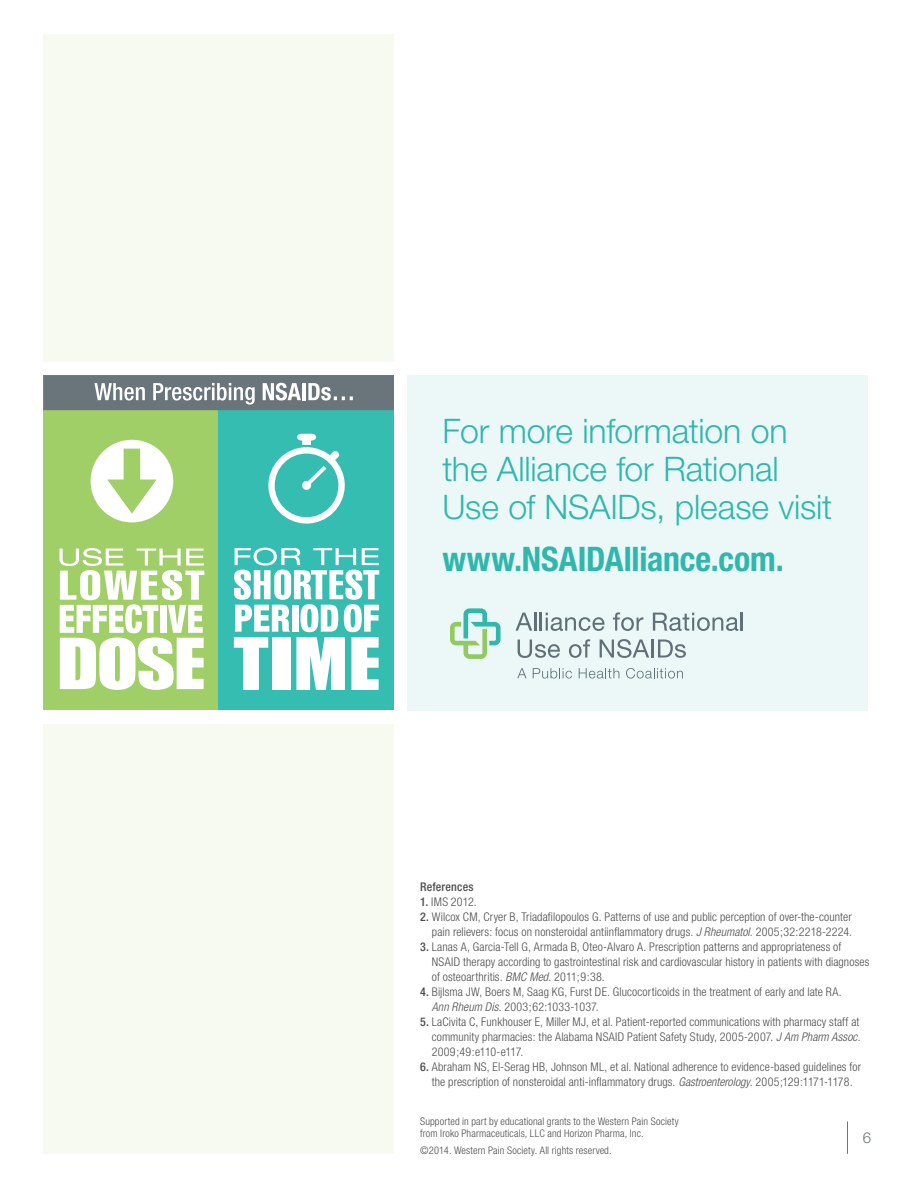
<style>
.page{position:relative;width:918px;height:1188px;background:#fff}
.page>*{position:absolute;margin:0;border:0;box-sizing:border-box;transform-origin:0 0}
.t1{font:300 33.9px/38.2px "Helvetica Neue";letter-spacing:-.005em;color:#35bdb2}
.t2{font:700 condensed 33.9px "Helvetica Neue";letter-spacing:-.005em;color:#35bdb2}
.t3{font:300 15px "Helvetica Neue";color:#6a737b}
.t4{font:300 condensed 12px/15px "Helvetica Neue";letter-spacing:.01em;color:#4d4d4f}
.t5{font:500 condensed 12px "Helvetica Neue";letter-spacing:.015em;color:#4d4d4f}
.t6{font:300 condensed 10.5px/12px "Helvetica Neue";letter-spacing:.015em;color:#4d4d4f}
.s1{font-weight:500}
.s2{font-style:italic}
</style>
<div class="page">
<div style="left:407px;top:375px;width:461px;height:336px;background:#ebf8f7"></div>
<div style="left:43px;top:375px;width:176px;height:335px;background:#a0cf67"></div>
<div style="left:219px;top:375px;width:175px;height:335px;background:#36bdb2"></div>
<svg style="left:91px;top:440px;width:82px;height:82px"></svg>
<svg style="left:59px;top:548px;width:145px;height:142px"></svg>
<svg style="left:268px;top:434px;width:77px;height:90px"></svg>
<div style="left:302px;top:481px;width:9px;height:9px;background:#fff;border-radius:50%"></div>
<svg style="left:234px;top:548px;width:145px;height:142px"></svg>
<svg style="left:43px;top:375px;width:351px;height:35px"></svg>
<svg style="left:516px;top:613px;width:89px;height:18px"></svg>
<svg style="left:613px;top:612px;width:30px;height:19px"></svg>
<svg style="left:653px;top:613px;width:90px;height:18px"></svg>
<svg style="left:518px;top:640px;width:42px;height:18px"></svg>
<svg style="left:569px;top:639px;width:21px;height:19px"></svg>
<svg style="left:600px;top:639px;width:49px;height:19px"></svg>
<hr style="left:651px;top:640px;width:3px;height:18px;background:#6a747b">
<svg style="left:658px;top:640px;width:28px;height:18px"></svg>
<svg style="left:450px;top:608px;width:51px;height:51px"></svg>
<svg style="left:517px;top:668px;width:10px;height:10px"></svg>
<svg style="left:533px;top:668px;width:39px;height:11px"></svg>
<svg style="left:579px;top:668px;width:40px;height:11px"></svg>
<svg style="left:626px;top:668px;width:57px;height:11px"></svg>
<div style="left:43px;top:34px;width:351px;height:328px;background:#f6faf0"></div>
<div style="left:43px;top:724px;width:351px;height:430px;background:#f6faf0"></div>
<hr style="left:847px;top:1121px;width:1px;height:33px;background:#6a737b">
<h1 class="t1" style="left:442px;top:411px;width:391px">For more information on the Alliance for Rational<br>Use of NSAIDs, please visit</h1>
<h1 class="t2" style="left:442px;top:538px;width:343px">www.NSAIDAlliance.com.</h1>
<p class="t5" style="left:420px;top:880px;width:55px">References</p>
<p class="t4" style="left:420px;top:894px;width:58px"><span class="s1">1.</span> IMS 2012.</p>
<p class="t4" style="left:420px;top:909px;width:433px;text-align:right"><span class="s1">2.</span> Wilcox CM, Cryer B, Triadafilopoulos G. Patterns of use and public perception of over-the-counter pain relievers: focus on nonsteroidal antiinflammatory drugs. <span class="s2">J Rheumatol</span>. 2005;32:2218-2224.</p>
<p class="t4" style="left:432px;top:939px;width:439px;text-indent:-12px"><span class="s1">3.</span> Lanas A, Garcia-Tell G, Armada B, Oteo-Alvaro A. Prescription patterns and appropriateness of<br>NSAID therapy according to gastrointestinal risk and cardiovascular history in patients with diagnoses of osteoarthritis. <span class="s2">BMC Med</span>. 2011;9:38.</p>
<p class="t4" style="left:432px;top:984px;width:412px;text-indent:-12px"><span class="s1">4.</span> Bijlsma JW, Boers M, Saag KG, Furst DE. Glucocorticoids in the treatment of early and late RA.<br><span class="s2">Ann Rheum Dis</span>. 2003;62:1033-1037.</p>
<p class="t4" style="left:432px;top:1014px;width:430px;text-align:justify;text-indent:-12px"><span class="s1">5.</span> LaCivita C, Funkhouser E, Miller MJ, et al. Patient-reported communications with pharmacy staff at community pharmacies: the Alabama NSAID Patient Safety Study, 2005-2007. <span class="s2">J Am Pharm Assoc</span>.<br>2009;49:e110-e117.</p>
<p class="t4" style="left:420px;top:1059px;width:442px;text-align:center"><span class="s1">6.</span> Abraham NS, El-Serag HB, Johnson ML, et al. National adherence to evidence-based guidelines for the prescription of nonsteroidal anti-inflammatory drugs. <span class="s2">Gastroenterology</span>. 2005;129:1171-1178.</p>
<p class="t6" style="left:420px;top:1115px;width:260px">Supported in part by educational grants to the Western Pain Society from Iroko Pharmaceuticals, LLC and Horizon Pharma, Inc.</p>
<p class="t6" style="left:420px;top:1144px;width:193px">©2014. Western Pain Society. All rights reserved.</p>
<p class="t3" style="left:863px;top:1128px;width:10px">6</p>
</div>
